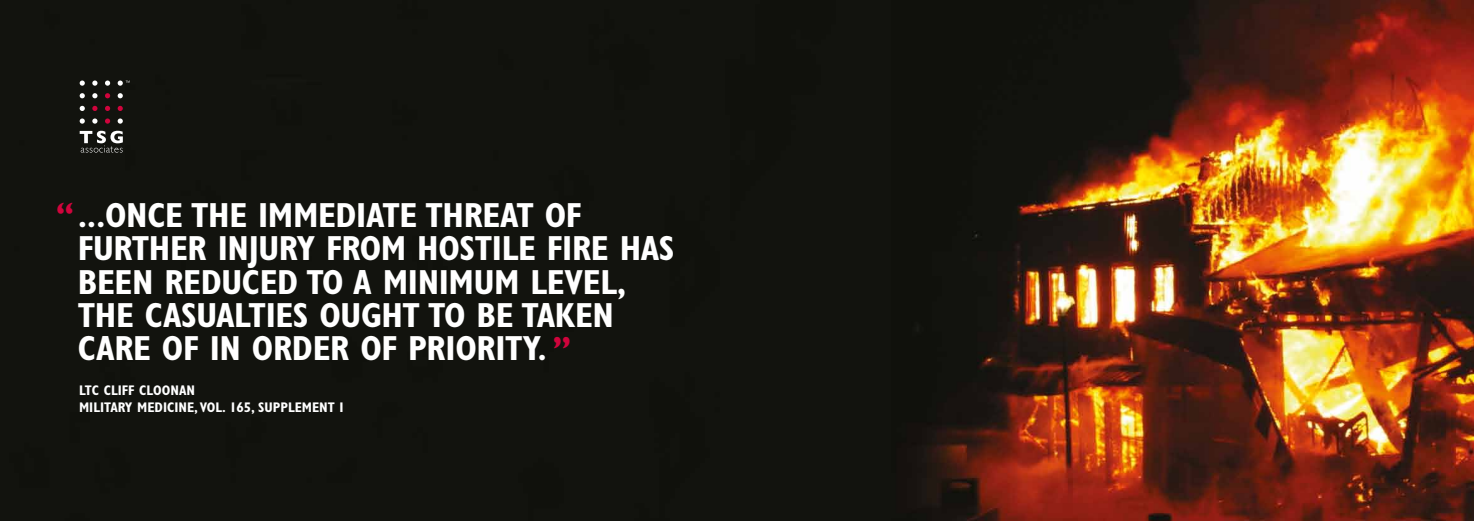
<style>
.page{position:relative;width:1474px;height:521px;background:#fff}
.page>*{position:absolute;margin:0;border:0;box-sizing:border-box;transform-origin:0 0}
.t1{font:700 condensed 37.8px "Gill Sans Std";color:#d0043c}
.t2{font:700 condensed 36.66px "Gill Sans Std";color:#d0043c}
.t3{font:700 condensed 34.91px/33.2px "Gill Sans Std";letter-spacing:-.01em;color:#fff}
.t4{font:700 condensed 14px/16.8px "Gill Sans Std";color:#fff;text-align:right}
</style>
<div class="page">
<img style="left:0;top:0;width:1473px;height:521px">
<svg style="left:80px;top:80px;width:5px;height:6px"></svg>
<svg style="left:92px;top:80px;width:5px;height:6px"></svg>
<svg style="left:105px;top:80px;width:5px;height:6px"></svg>
<svg style="left:80px;top:93px;width:5px;height:5px"></svg>
<svg style="left:92px;top:93px;width:5px;height:5px"></svg>
<svg style="left:105px;top:93px;width:5px;height:5px"></svg>
<svg style="left:118px;top:93px;width:5px;height:5px"></svg>
<svg style="left:80px;top:106px;width:5px;height:5px"></svg>
<svg style="left:92px;top:106px;width:5px;height:5px"></svg>
<svg style="left:105px;top:106px;width:5px;height:5px"></svg>
<svg style="left:118px;top:106px;width:5px;height:5px"></svg>
<svg style="left:80px;top:118px;width:5px;height:6px"></svg>
<svg style="left:92px;top:118px;width:5px;height:6px"></svg>
<svg style="left:105px;top:118px;width:5px;height:6px"></svg>
<svg style="left:118px;top:118px;width:5px;height:6px"></svg>
<svg style="left:80px;top:131px;width:43px;height:22px"></svg>
<svg style="left:118px;top:80px;width:12px;height:6px"></svg>
<p class="t2" style="left:56px;top:194px;width:20px">“</p>
<p class="t3" style="left:78px;top:199px;width:598px">...ONCE THE IMMEDIATE THREAT OF<br>FURTHER INJURY FROM HOSTILE FIRE HAS<br>BEEN REDUCED TO A MINIMUM LEVEL,<br>THE CASUALTIES OUGHT TO BE TAKEN<br>CARE OF IN ORDER OF PRIORITY.</p>
<p class="t1" style="left:552px;top:327px;width:20px">”</p>
<p class="t4" style="left:79px;top:382px;width:8px">LTC</p>
<p class="t4" style="left:104px;top:382px;width:7px">CLIFF</p>
<p class="t4" style="left:79px;top:382px;width:69px">CLOONAN<br>MILITARY MEDICINE</p>
<p class="t4" style="left:194px;top:399px;width:10px">, VOL</p>
<p class="t4" style="left:222px;top:399px;width:45px">. 165, SUPPLEMENT</p>
<p class="t4" style="left:339px;top:399px;width:4px">I</p>
</div>
